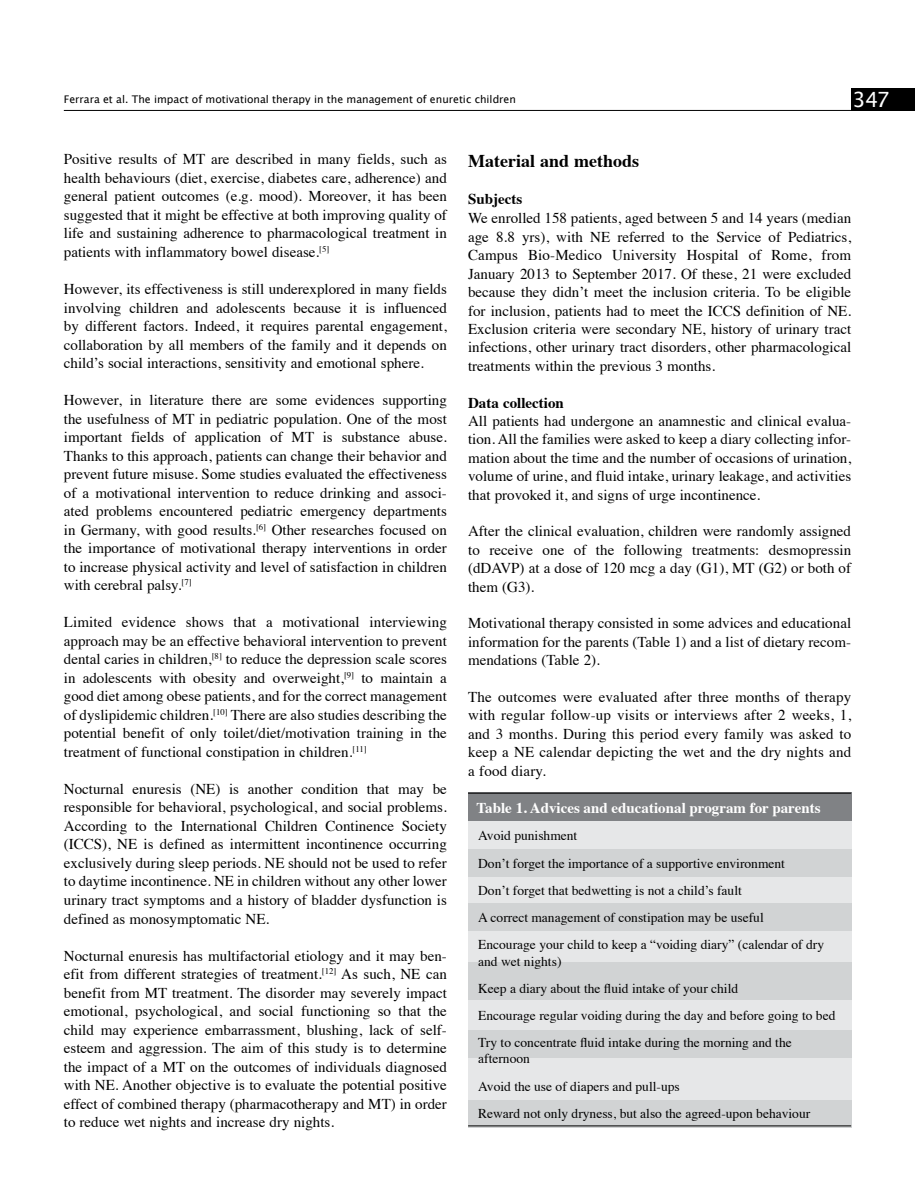
<style>
.page{position:relative;width:915px;height:1191px;background:#fff}
.page>*{position:absolute;margin:0;border:0;box-sizing:border-box;transform-origin:0 0}
.t1{font:21px "Lucida Grande";color:#fff}
.t2{font:700 18px "Times";color:#000}
.t3{font:15px/18.5px "Times";color:#000;text-align:justify}
.t4{font:700 15px "Times";color:#fff}
.t5{font:700 15px "Times";color:#000}
.t6{font:13.5px/27.2px "Times";color:#000}
.t7{font:10.5px "Lucida Grande";color:#000}
</style>
<div class="page">
<div style="left:468px;top:821px;width:382px;height:305px;background:#e6e7e8"></div>
<div style="left:468px;top:793px;width:382px;height:28px;background:#808285"></div>
<div style="left:468px;top:849px;width:382px;height:27px;background:#d1d3d4"></div>
<div style="left:468px;top:903px;width:382px;height:28px;background:#d1d3d4"></div>
<div style="left:468px;top:1030px;width:382px;height:27px;background:#d1d3d4"></div>
<div style="left:468px;top:1099px;width:382px;height:28px;background:#d1d3d4"></div>
<div style="left:468px;top:962px;width:382px;height:37px;background:#d1d3d4"></div>
<hr style="left:468px;top:1125px;width:382px;height:1px;background:#000">
<hr style="left:468px;top:793px;width:382px;height:1px;background:#000">
<hr style="left:64px;top:110px;width:786px;height:1px;background:#000">
<div style="left:850px;top:88px;width:64px;height:23px;background:#000"></div>
<p class="t7" style="left:64px;top:94px;width:453px">Ferrara et al. The impact of motivational therapy in the management of enuretic children</p>
<h1 class="t1" style="left:852px;top:88px;width:39px">347</h1>
<p class="t3" style="left:64px;top:149px;width:384px">Positive results of MT are described in many fields, such as health behaviours (diet, exercise, diabetes care, adherence) and general patient outcomes (e.g. mood). Moreover, it has been suggested that it might be effective at both improving quality of life and sustaining adherence to pharmacological treatment in patients with inflammatory bowel disease.<sup>[5]</sup></p>
<p class="t3" style="left:64px;top:278px;width:384px">However, its effectiveness is still underexplored in many fields involving children and adolescents because it is influenced by different factors. Indeed, it requires parental engagement, collaboration by all members of the family and it depends on child’s social interactions, sensitivity and emotional sphere.</p>
<p class="t3" style="left:64px;top:389px;width:384px">However, in literature there are some evidences supporting the usefulness of MT in pediatric population. One of the most important fields of application of MT is substance abuse.<br>Thanks to this approach, patients can change their behavior and prevent future misuse. Some studies evaluated the effectiveness of a motivational intervention to reduce drinking and associ&shy;ated problems encountered pediatric emergency departments in Germany, with good results.<sup>[6]</sup> Other researches focused on the importance of motivational therapy interventions in order to increase physical activity and level of satisfaction in children with cerebral palsy.<sup>[7]</sup></p>
<p class="t3" style="left:64px;top:611px;width:384px">Limited evidence shows that a motivational interviewing approach may be an effective behavioral intervention to prevent dental caries in children,<sup>[8]</sup> to reduce the depression scale scores in adolescents with obesity and overweight,<sup>[9]</sup> to maintain a good diet among obese patients, and for the correct management of dyslipidemic children.<sup>[10]</sup> There are also studies describing the potential benefit of only toilet/diet/motivation training in the treatment of functional constipation in children.<sup>[11]</sup></p>
<p class="t3" style="left:64px;top:778px;width:384px">Nocturnal enuresis (NE) is another condition that may be responsible for behavioral, psychological, and social problems.<br>According to the International Children Continence Society (ICCS), NE is defined as intermittent incontinence occurring exclusively during sleep periods. NE should not be used to refer to daytime incontinence. NE in children without any other lower urinary tract symptoms and a history of bladder dysfunction is defined as monosymptomatic NE.</p>
<p class="t3" style="left:64px;top:945px;width:384px">Nocturnal enuresis has multifactorial etiology and it may ben&shy;efit from different strategies of treatment.<sup>[12]</sup> As such, NE can benefit from MT treatment. The disorder may severely impact emotional, psychological, and social functioning so that the child may experience embarrassment, blushing, lack of self&shy;esteem and aggression. The aim of this study is to determine the impact of a MT on the outcomes of individuals diagnosed with NE. Another objective is to evaluate the potential positive effect of combined therapy (pharmacotherapy and MT) in order to reduce wet nights and increase dry nights.</p>
<p class="t2" style="left:468px;top:143px;width:172px">Material and methods</p>
<p class="t5" style="left:468px;top:185px;width:56px">Subjects</p>
<p class="t3" style="left:468px;top:208px;width:384px">We enrolled 158 patients, aged between 5 and 14 years (median age 8.8 yrs), with NE referred to the Service of Pediatrics, Campus Bio-Medico University Hospital of Rome, from January 2013 to September 2017. Of these, 21 were excluded because they didn’t meet the inclusion criteria. To be eligible for inclusion, patients had to meet the ICCS definition of NE.<br>Exclusion criteria were secondary NE, history of urinary tract infections, other urinary tract disorders, other pharmacological treatments within the previous 3 months.</p>
<p class="t5" style="left:468px;top:388px;width:97px">Data collection</p>
<p class="t3" style="left:468px;top:410px;width:384px">All patients had undergone an anamnestic and clinical evalua&shy;tion. All the families were asked to keep a diary collecting infor&shy;mation about the time and the number of occasions of urination, volume of urine, and fluid intake, urinary leakage, and activities that provoked it, and signs of urge incontinence.</p>
<p class="t3" style="left:468px;top:521px;width:384px">After the clinical evaluation, children were randomly assigned to receive one of the following treatments: desmopressin (dDAVP) at a dose of 120 mcg a day (G1), MT (G2) or both of them (G3).</p>
<p class="t3" style="left:468px;top:613px;width:384px">Motivational therapy consisted in some advices and educational information for the parents (Table 1) and a list of dietary recom&shy;mendations (Table 2).</p>
<p class="t3" style="left:468px;top:686px;width:384px">The outcomes were evaluated after three months of therapy with regular follow-up visits or interviews after 2 weeks, 1, and 3 months. During this period every family was asked to keep a NE calendar depicting the wet and the dry nights and a food diary.</p>
<p class="t4" style="left:476px;top:793px;width:345px">Table 1. Advices and educational program for parents</p>
<p class="t6" style="left:478px;top:821px;width:347px">Avoid punishment<br>Don’t forget the importance of a supportive environment<br>Don’t forget that bedwetting is not a child’s fault<br>A correct management of constipation may be useful Encourage your child to keep a “voiding diary” (calendar of dry</p>
<p class="t6" style="left:478px;top:946px;width:358px">and wet nights)<br>Keep a diary about the fluid intake of your child<br>Encourage regular voiding during the day and before going to bed Try to concentrate fluid intake during the morning and the</p>
<p class="t6" style="left:478px;top:1044px;width:333px">afternoon<br>Avoid the use of diapers and pull-ups<br>Reward not only dryness, but also the agreed-upon behaviour</p>
</div>
